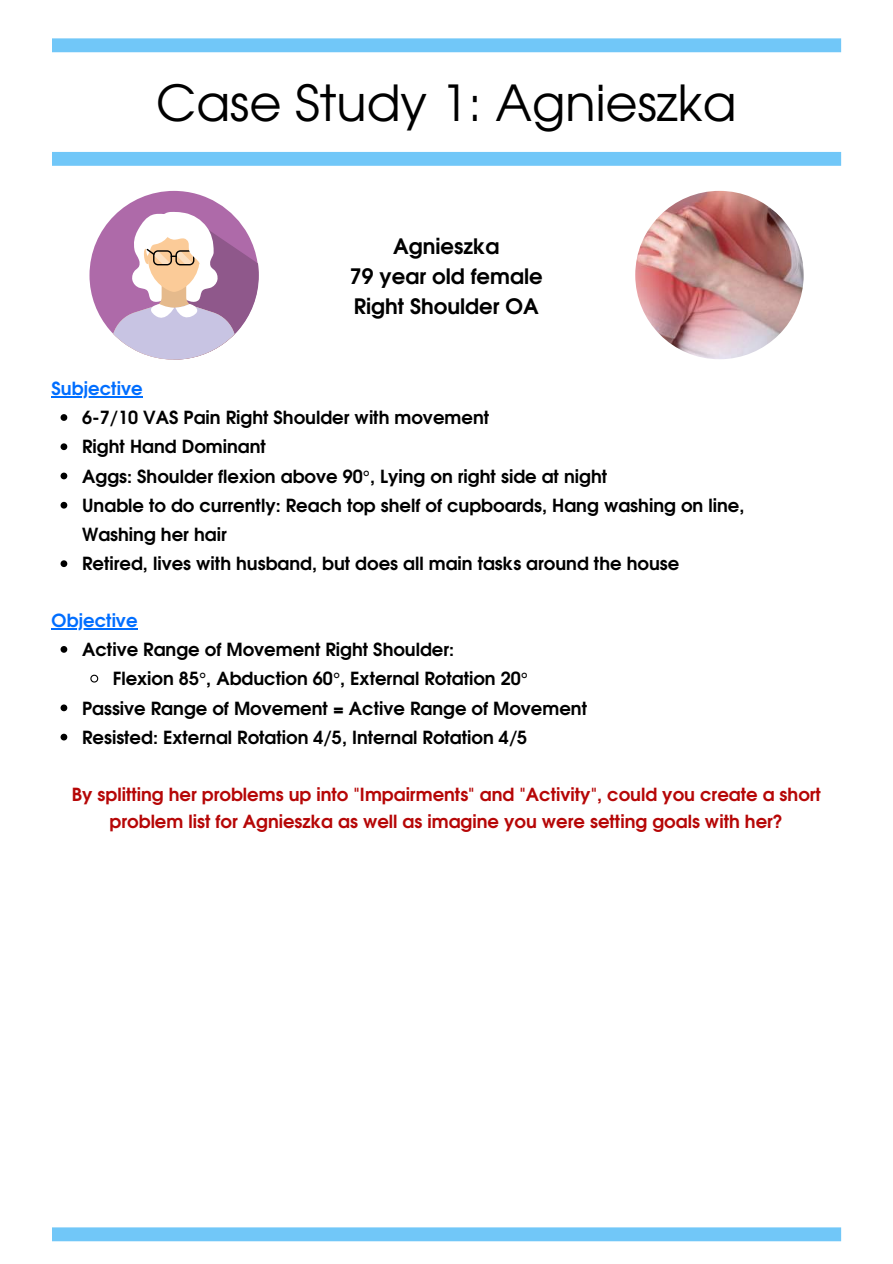
<style>
.page{position:relative;width:893px;height:1264px;background:#fff}
.page>*{position:absolute;margin:0;border:0;box-sizing:border-box;transform-origin:0 0}
.t1{font:49.5px "Te X Gyre Adventor";color:#000}
.t2{font:700 21.15px/29.7px "Te X Gyre Adventor";color:#000;text-align:center}
.t3{font:700 18px/29.2px "Te X Gyre Adventor";color:#000}
.t4{font:700 18px/27px "Te X Gyre Adventor";color:#b60707;text-align:center}
.t5{font:700 18px "Te X Gyre Adventor";color:#006eff}
</style>
<div class="page">
<svg style="left:52px;top:152px;width:789px;height:14px;background:#72c7f8"></svg>
<svg style="left:52px;top:38px;width:789px;height:14px;background:#74c8f8"></svg>
<svg style="left:52px;top:1227px;width:789px;height:14px;background:#75c8f8"></svg>
<img style="left:635px;top:191px;width:168px;height:168px;border-radius:50%">
<svg style="left:89px;top:191px;width:170px;height:168px"></svg>
<svg style="left:61px;top:414px;width:6px;height:7px"></svg>
<svg style="left:61px;top:443px;width:6px;height:7px"></svg>
<svg style="left:61px;top:472px;width:6px;height:7px"></svg>
<svg style="left:61px;top:502px;width:6px;height:6px"></svg>
<svg style="left:61px;top:560px;width:6px;height:7px"></svg>
<hr style="left:52px;top:396px;width:91px;height:1px;background:#006eff">
<svg style="left:61px;top:646px;width:6px;height:6px"></svg>
<svg style="left:90px;top:674px;width:9px;height:9px"></svg>
<svg style="left:61px;top:704px;width:6px;height:7px"></svg>
<svg style="left:61px;top:733px;width:6px;height:7px"></svg>
<hr style="left:52px;top:628px;width:85px;height:1px;background:#006eff">
<h1 class="t1" style="left:156px;top:64px;width:582px">Case Study 1: Agnieszka</h1>
<p class="t5" style="left:52px;top:373px;width:93px">Subjective</p>
<p class="t2" style="left:350px;top:229px;width:194px">Agnieszka<br>79 year old female<br>Right Shoulder OA</p>
<p class="t3" style="left:82px;top:401px;width:663px">6-7/10 VAS Pain Right Shoulder with movement<br>Right Hand Dominant<br>Aggs: Shoulder flexion above 90°, Lying on right side at night<br>Unable to do currently: Reach top shelf of cupboards, Hang washing on line, Washing her hair<br>Retired, lives with husband, but does all main tasks around the house</p>
<p class="t5" style="left:52px;top:604px;width:87px">Objective</p>
<p class="t3" style="left:82px;top:633px;width:373px">Active Range of Movement Right Shoulder:</p>
<p class="t3" style="left:113px;top:662px;width:417px">Flexion 85°, Abduction 60°, External Rotation 20°</p>
<p class="t3" style="left:82px;top:691px;width:506px">Passive Range of Movement = Active Range of Movement</p>
<p class="t3" style="left:82px;top:720px;width:446px">Resisted: External Rotation 4/5, Internal Rotation 4/5</p>
<p class="t4" style="left:72px;top:778px;width:750px">By splitting her problems up into "Impairments" and "Activity", could you create a short problem list for Agnieszka as well as imagine you were setting goals with her?</p>
</div>
